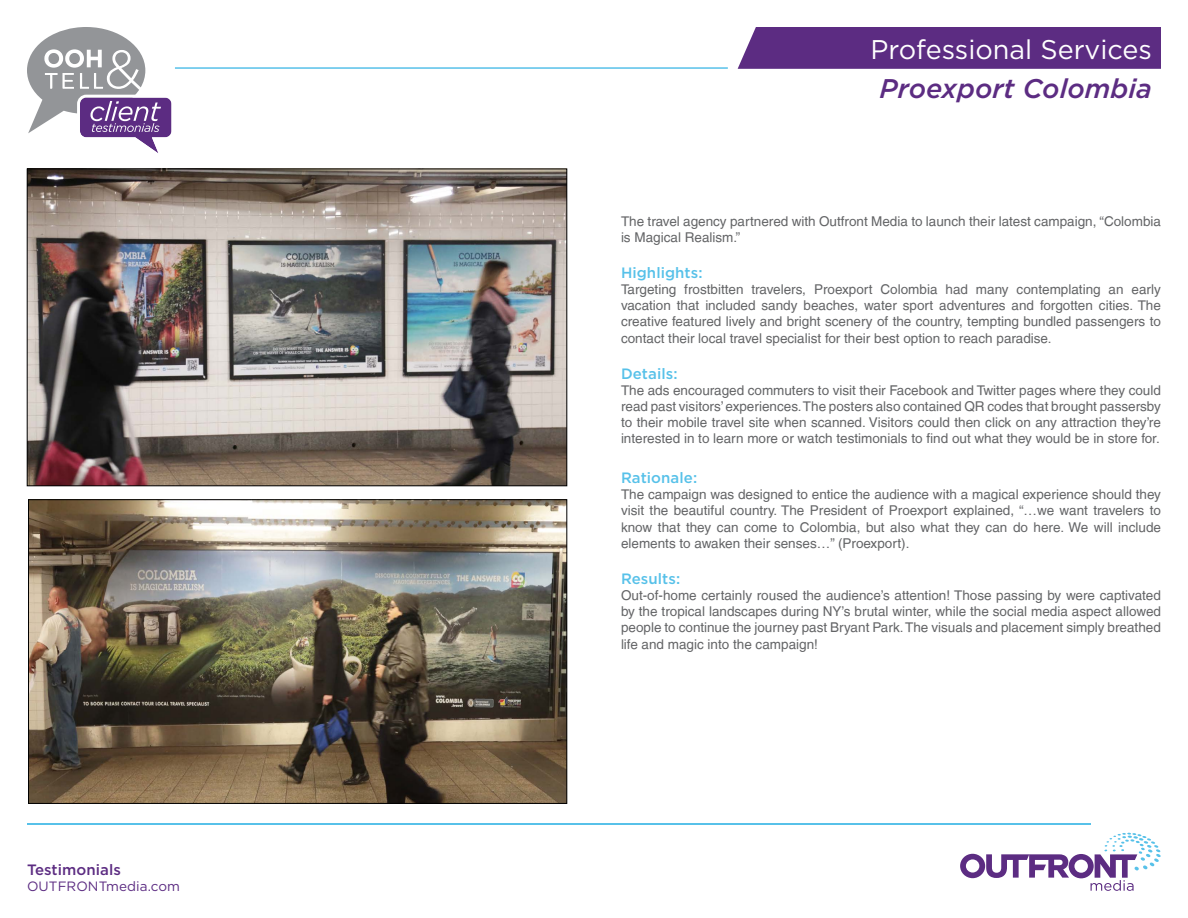
<style>
.page{position:relative;width:1188px;height:918px;background:#fff}
.page>*{position:absolute;margin:0;border:0;box-sizing:border-box;transform-origin:0 0}
.t1{font:27px "Gotham";color:#fff}
.t2{font:italic 500 27px "Gotham";color:#5c2c82}
.t3{font:500 15px "Gotham";letter-spacing:.005em;color:#57c1e9}
.t4{font:500 15px "Gotham";letter-spacing:.005em;color:#5c2c82}
.t5{font:13.5px/16.2px "Helvetica LT";color:#636466;text-align:justify}
.t6{font:13.5px "Gotham";letter-spacing:.005em;color:#5c2c82}
</style>
<div class="page">
<div style="left:738px;top:27px;width:423px;height:42px;background:#5c2c82"></div>
<hr style="left:27px;top:824px;width:1063px;height:1px;background:#57c1e9">
<svg style="left:960px;top:833px;width:201px;height:58px"></svg>
<hr style="left:175px;top:67px;width:553px;height:2px;background:#57c1e9">
<svg style="left:27px;top:27px;width:145px;height:126px"></svg>
<img style="left:30px;top:502px;width:535px;height:300px">
<div style="left:28px;top:500px;width:539px;height:304px;border:1px solid #000"></div>
<img style="left:29px;top:171px;width:536px;height:313px">
<p class="t4" style="left:27px;top:860px;width:96px">Testimonials</p>
<p class="t6" style="left:27px;top:878px;width:155px">OUTFRONTmedia.com</p>
<h1 class="t1" style="left:870px;top:33px;width:283px">Professional Services</h1>
<h1 class="t2" style="left:880px;top:71px;width:274px">Proexport Colombia</h1>
<p class="t5" style="left:621px;top:213px;width:542px">The travel agency partnered with Outfront Media to launch their latest campaign, “Colombia is Magical Realism.”</p>
<p class="t3" style="left:621px;top:263px;width:83px">Highlights:</p>
<p class="t5" style="left:621px;top:281px;width:542px">Targeting frostbitten travelers, Proexport Colombia had many contemplating an early vacation that included sandy beaches, water sport adventures and forgotten cities. The creative featured lively and bright scenery of the country, tempting bundled passengers to contact their local travel specialist for their best option to reach paradise.</p>
<p class="t3" style="left:621px;top:364px;width:58px">Details:</p>
<p class="t5" style="left:621px;top:382px;width:542px">The ads encouraged commuters to visit their Facebook and Twitter pages where they could read past visitors’ experiences. The posters also contained QR codes that brought passersby to their mobile travel site when scanned. Visitors could then click on any attraction they’re interested in to learn more or watch testimonials to find out what they would be in store for.</p>
<p class="t3" style="left:621px;top:468px;width:78px">Rationale:</p>
<p class="t5" style="left:621px;top:486px;width:542px">The campaign was designed to entice the audience with a magical experience should they visit the beautiful country. The President of Proexport explained, “…we want travelers to know that they can come to Colombia, but also what they can do here. We will include elements to awaken their senses…” (Proexport).</p>
<p class="t3" style="left:621px;top:569px;width:61px">Results:</p>
<p class="t5" style="left:621px;top:587px;width:542px">Out-of-home certainly roused the audience’s attention! Those passing by were captivated by the tropical landscapes during NY’s brutal winter, while the social media aspect allowed people to continue the journey past Bryant Park. The visuals and placement simply breathed life and magic into the campaign!</p>
</div>
